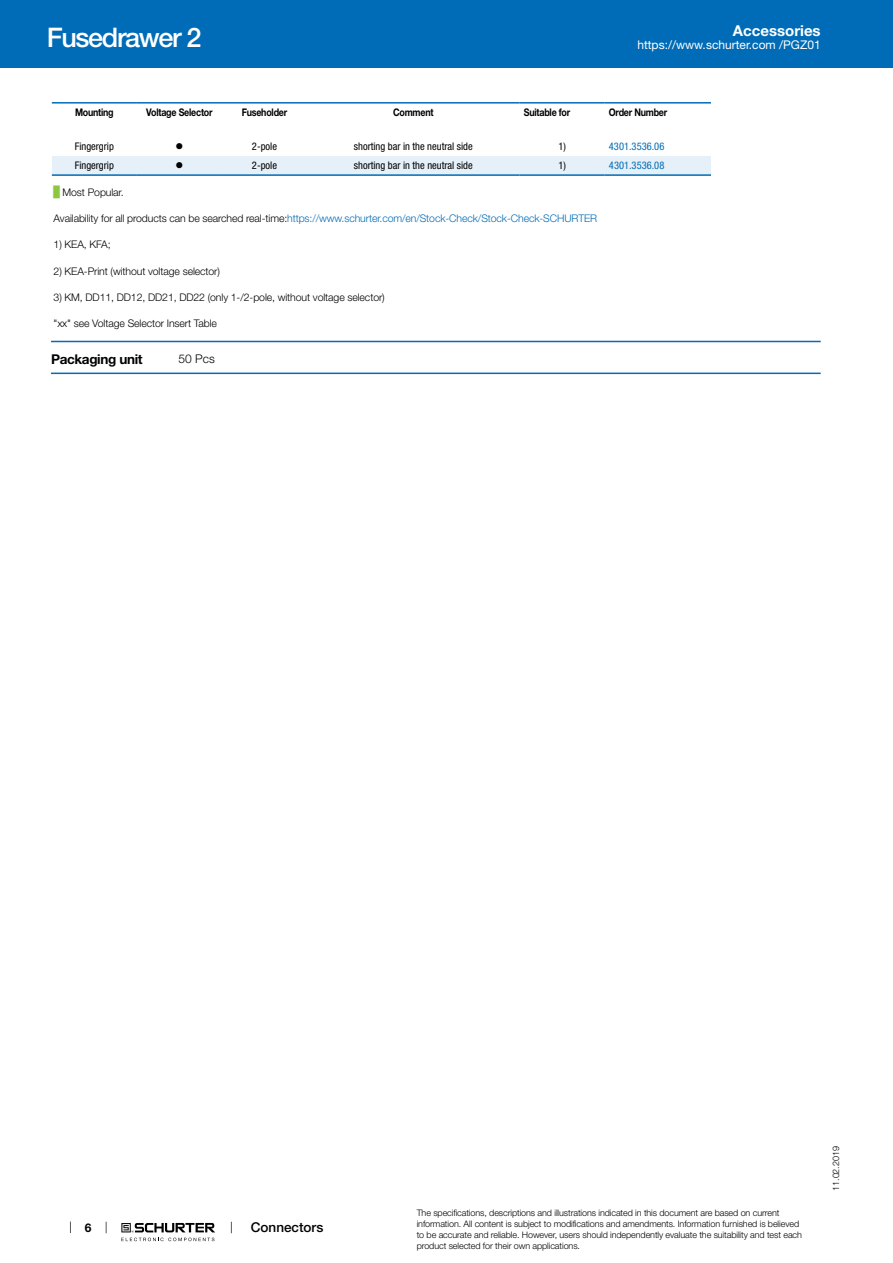
<style>
.page{position:relative;width:893px;height:1263px;background:#fff}
.page>*{position:absolute;margin:0;border:0;box-sizing:border-box;transform-origin:0 0}
.t1{font:500 27px "Helvetica Neue LT";letter-spacing:-.05em;color:#fff}
.t2{font:700 15px "Helvetica Neue LT";color:#fff}
.t3{font:700 13.5px "Helvetica Neue LT";letter-spacing:-.025em;color:#000}
.t4{font:500 13.5px "Helvetica Neue LT";color:#000}
.t5{font:12px "Helvetica Neue LT";color:#fff}
.t6{font:300 12px "Helvetica Neue LT";color:#000}
.t7{font:700 12px "Helvetica Neue LT";color:#000}
.t8{font:300 10.5px "Helvetica Neue LT";letter-spacing:-.01em;color:#000}
.t9{font:300 10.5px "Helvetica Neue LT";letter-spacing:-.01em;color:#006bb6}
.t10{font:condensed 10.5px "Helvetica Neue LT";color:#000}
.t11{font:700 10.5px "Helvetica Neue LT";letter-spacing:-.025em;color:#000;scale:.85 1}
.t12{font:condensed 10.5px "Helvetica Neue LT";color:#006bb6}
.t13{font:10.5px "Wingdings";color:#000}
.t14{font:300 9px/10.8px "Helvetica Neue LT";letter-spacing:-.01em;color:#000}
.s1{font-family:"Arial Unicode MS";font-weight:400;color:#8dc63f}
.s2{color:#000}
</style>
<div class="page">
<svg style="left:70px;top:1221px;width:1px;height:12px"></svg>
<svg style="left:121px;top:1223px;width:94px;height:18px"></svg>
<div style="left:0;top:0;width:893px;height:68px;background:#006bb6"></div>
<div style="left:52px;top:156px;width:659px;height:18px;background:#e6f0f8"></div>
<hr style="left:52px;top:102px;width:85px;height:2px;background:#006bb6">
<hr style="left:137px;top:102px;width:85px;height:2px;background:#006bb6">
<hr style="left:222px;top:102px;width:85px;height:2px;background:#006bb6">
<hr style="left:307px;top:102px;width:213px;height:2px;background:#006bb6">
<hr style="left:520px;top:102px;width:85px;height:2px;background:#006bb6">
<hr style="left:605px;top:102px;width:106px;height:2px;background:#006bb6">
<hr style="left:52px;top:174px;width:85px;height:2px;background:#006bb6">
<hr style="left:137px;top:174px;width:85px;height:2px;background:#006bb6">
<hr style="left:222px;top:174px;width:85px;height:2px;background:#006bb6">
<hr style="left:307px;top:174px;width:213px;height:2px;background:#006bb6">
<hr style="left:520px;top:174px;width:85px;height:2px;background:#006bb6">
<hr style="left:605px;top:174px;width:106px;height:2px;background:#006bb6">
<hr style="left:51px;top:341px;width:770px;height:1px;background:#006bb6">
<hr style="left:51px;top:373px;width:770px;height:1px;background:#006bb6">
<h1 class="t1" style="left:47px;top:21px;width:156px">Fusedrawer 2</h1>
<h2 class="t2" style="left:733px;top:21px;width:89px">Accessories</h2>
<h3 class="t5" style="left:637px;top:38px;width:185px">https://www.schurter.com /PGZ01</h3>
<p class="t11" style="left:75px;top:106px;width:47px">Mounting</p>
<p class="t11" style="left:146px;top:106px;width:80px">Voltage Selector</p>
<p class="t11" style="left:242px;top:106px;width:55px">Fuseholder</p>
<p class="t11" style="left:393px;top:106px;width:49px">Comment</p>
<p class="t11" style="left:524px;top:106px;width:56px">Suitable for</p>
<p class="t11" style="left:609px;top:106px;width:70px">Order Number</p>
<p class="t10" style="left:75px;top:140px;width:41px">Fingergrip</p>
<p class="t13" style="left:176px;top:141px;width:9px">●</p>
<p class="t10" style="left:252px;top:140px;width:27px">2-pole</p>
<p class="t10" style="left:354px;top:140px;width:120px">shorting bar in the neutral side</p>
<p class="t10" style="left:558px;top:140px;width:9px">1)</p>
<p class="t12" style="left:609px;top:140px;width:57px">4301.3536.06</p>
<p class="t10" style="left:75px;top:160px;width:41px">Fingergrip</p>
<p class="t13" style="left:176px;top:160px;width:9px">●</p>
<p class="t10" style="left:252px;top:160px;width:27px">2-pole</p>
<p class="t10" style="left:354px;top:160px;width:120px">shorting bar in the neutral side</p>
<p class="t10" style="left:558px;top:160px;width:9px">1)</p>
<p class="t12" style="left:609px;top:160px;width:57px">4301.3536.08</p>
<p class="t8" style="left:54px;top:186px;width:72px"><span class="s1">█</span> Most Popular.</p>
<p class="t9" style="left:54px;top:212px;width:545px"><span class="s2">Availability for all products can be searched real-time:</span>https://www.schurter.com/en/Stock-Check/Stock-Check-SCHURTER</p>
<p class="t8" style="left:54px;top:238px;width:59px">1) KEA, KFA;</p>
<p class="t8" style="left:54px;top:264px;width:168px">2) KEA-Print (without voltage selector)</p>
<p class="t8" style="left:54px;top:291px;width:333px">3) KM, DD11, DD12, DD21, DD22 (only 1-/2-pole, without voltage selector)</p>
<p class="t8" style="left:54px;top:317px;width:165px">"xx" see Voltage Selector Insert Table</p>
<h3 class="t3" style="left:51px;top:351px;width:93px">Packaging unit</h3>
<h3 class="t6" style="left:179px;top:351px;width:38px">50 Pcs</h3>
<h3 class="t7" style="left:85px;top:1220px;width:8px">6</h3>
<h3 class="t4" style="left:251px;top:1219px;width:74px">Connectors</h3>
<p class="t14" style="left:417px;top:1207px;width:387px">The specifications, descriptions and illustrations indicated in this document are based on current information. All content is subject to modifications and amendments. Information furnished is believed to be accurate and reliable. However, users should independently evaluate the suitability and test each product selected for their own applications.</p>
<p class="t14" style="left:830px;top:1191px;width:46px;rotate:-90deg">11.02.2019</p>
</div>
